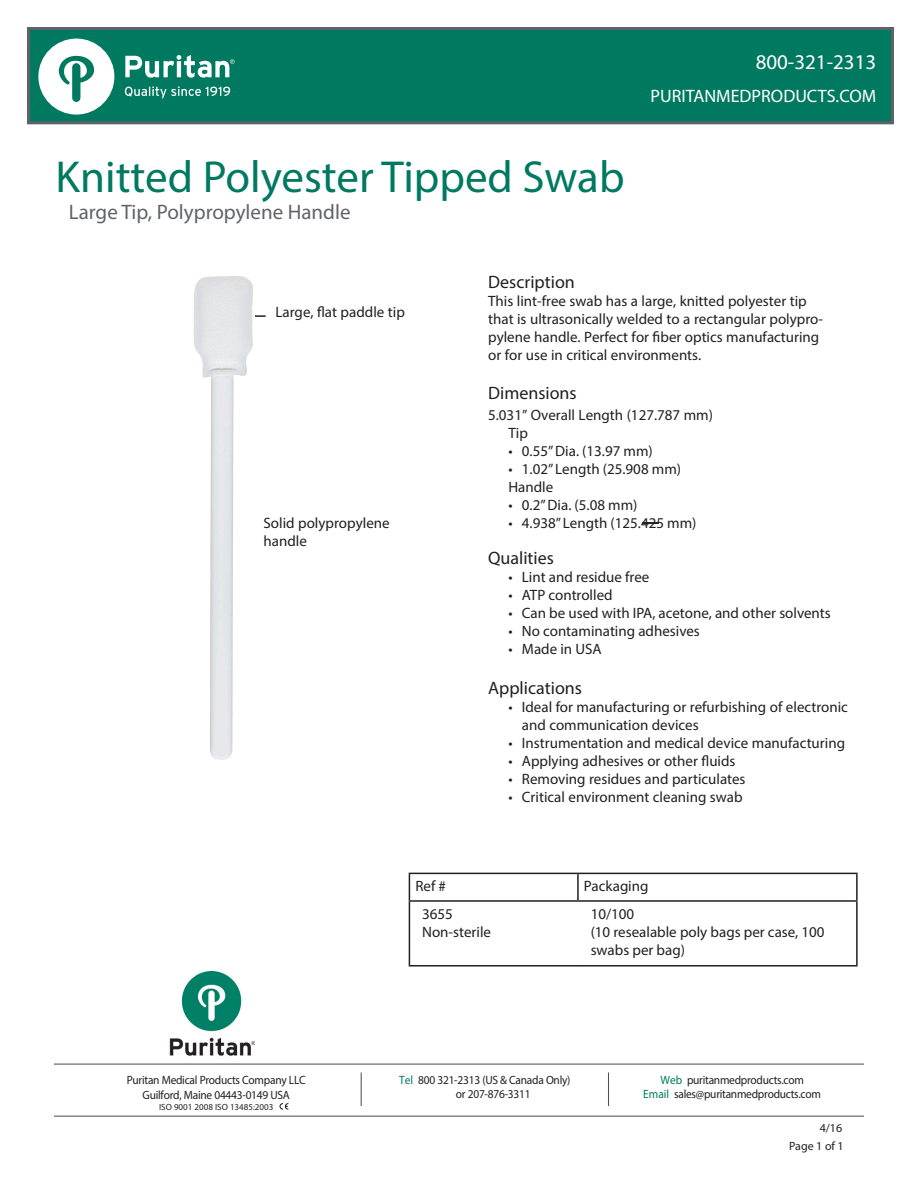
<style>
.page{position:relative;width:918px;height:1188px;background:#fff}
.page>*{position:absolute;margin:0;border:0;box-sizing:border-box;transform-origin:0 0}
.t1{font:45px "Myriad Pro";color:#007961}
.t2{font:21px "Myriad Pro";color:#5f6369}
.t3{font:21px "Myriad Pro";color:#fff}
.t4{font:18px "Myriad Pro";color:#231f20}
.t5{font:18px "Myriad Pro";color:#fff}
.t6{font:15px/18px "Myriad Pro";color:#231f20}
.t7{font:12px/14.4px "Myriad Pro";letter-spacing:-.02em;color:#231f20;text-align:center;scale:.95 1}
.t8{font:12px "Myriad Pro";letter-spacing:-.02em;color:#231f20}
.t9{font:9px "Myriad Pro";color:#231f20}
.s1{color:#007961}
</style>
<div class="page">
<img style="left:169px;top:972px;width:86px;height:84px">
<hr style="left:54px;top:1064px;width:810px;height:1px;background:#505052">
<hr style="left:361px;top:1073px;width:1px;height:33px;background:#505052">
<hr style="left:608px;top:1073px;width:1px;height:33px;background:#505052">
<hr style="left:54px;top:1116px;width:810px;height:1px;background:#505052">
<div style="left:27px;top:27px;width:867px;height:97px;background:#007961;border:3px solid #5f6369"></div>
<svg style="left:38px;top:39px;width:76px;height:76px"></svg>
<svg style="left:125px;top:86px;width:105px;height:12px"></svg>
<svg style="left:125px;top:55px;width:110px;height:23px"></svg>
<svg style="left:280px;top:1103px;width:8px;height:7px"></svg>
<hr style="left:409px;top:902px;width:1px;height:63px;background:#231f20">
<hr style="left:856px;top:902px;width:2px;height:63px;background:#231f20">
<hr style="left:409px;top:965px;width:169px;height:2px;background:#231f20">
<hr style="left:578px;top:965px;width:280px;height:2px;background:#231f20">
<hr style="left:409px;top:873px;width:169px;height:1px;background:#231f20">
<svg style="left:409px;top:874px;width:1px;height:26px"></svg>
<hr style="left:578px;top:873px;width:280px;height:1px;background:#231f20">
<hr style="left:577px;top:874px;width:2px;height:26px;background:#231f20">
<hr style="left:856px;top:874px;width:2px;height:26px;background:#231f20">
<hr style="left:409px;top:900px;width:169px;height:2px;background:#231f20">
<hr style="left:578px;top:900px;width:280px;height:2px;background:#231f20">
<img style="left:193px;top:276px;width:62px;height:484px">
<svg style="left:255px;top:315px;width:11px;height:2px"></svg>
<svg style="left:642px;top:522px;width:17px;height:2px"></svg>
<p class="t1" style="left:55px;top:149px;width:571px">Knitted Polyester Tipped Swab</p>
<p class="t2" style="left:69px;top:199px;width:283px">Large Tip, Polypropylene Handle</p>
<p class="t3" style="left:756px;top:49px;width:122px">800-321-2313</p>
<p class="t5" style="left:651px;top:85px;width:227px">PURITANMEDPRODUCTS.COM</p>
<p class="t6" style="left:275px;top:302px;width:131px">Large, flat paddle tip</p>
<p class="t6" style="left:264px;top:514px;width:128px">Solid polypropylene</p>
<p class="t6" style="left:264px;top:532px;width:45px">handle</p>
<p class="t4" style="left:488px;top:271px;width:88px">Description</p>
<p class="t6" style="left:488px;top:292px;width:337px">This lint-free swab has a large, knitted polyester tip that is ultrasonically welded to a rectangular polypro&shy;pylene handle. Perfect for fiber optics manufacturing or for use in critical environments.</p>
<p class="t4" style="left:488px;top:382px;width:90px">Dimensions</p>
<p class="t6" style="left:508px;top:406px;width:206px;text-indent:-20px">5.031” Overall Length (127.787 mm)<br>Tip</p>
<p class="t6" style="left:508px;top:442px;width:146px">• 0.55” Dia. (13.97 mm)</p>
<p class="t6" style="left:508px;top:460px;width:174px">• 1.02” Length (25.908 mm)</p>
<p class="t6" style="left:508px;top:478px;width:46px">Handle</p>
<p class="t6" style="left:508px;top:496px;width:131px">• 0.2” Dia. (5.08 mm)</p>
<p class="t6" style="left:508px;top:514px;width:190px">• 4.938” Length (125.425 mm)</p>
<p class="t4" style="left:488px;top:547px;width:67px">Qualities</p>
<p class="t6" style="left:508px;top:568px;width:142px">• Lint and residue free</p>
<p class="t6" style="left:508px;top:586px;width:106px">• ATP controlled</p>
<p class="t6" style="left:508px;top:604px;width:324px">• Can be used with IPA, acetone, and other solvents</p>
<p class="t6" style="left:508px;top:622px;width:193px">• No contaminating adhesives</p>
<p class="t6" style="left:508px;top:640px;width:95px">• Made in USA</p>
<p class="t4" style="left:488px;top:677px;width:95px">Applications</p>
<p class="t6" style="left:522px;top:698px;width:328px;text-indent:-14px">• Ideal for manufacturing or refurbishing of electronic and communication devices</p>
<p class="t6" style="left:508px;top:734px;width:338px">• Instrumentation and medical device manufacturing</p>
<p class="t6" style="left:508px;top:752px;width:229px">• Applying adhesives or other fluids</p>
<p class="t6" style="left:508px;top:770px;width:239px">• Removing residues and particulates</p>
<p class="t6" style="left:508px;top:788px;width:236px">• Critical environment cleaning swab</p>
<p class="t6" style="left:415px;top:877px;width:32px">Ref #</p>
<p class="t6" style="left:584px;top:877px;width:66px">Packaging</p>
<p class="t6" style="left:422px;top:905px;width:70px">3655<br>Non-sterile</p>
<p class="t6" style="left:591px;top:905px;width:45px">10/100</p>
<p class="t6" style="left:591px;top:923px;width:235px">(10 resealable poly bags per case, 100 swabs per bag)</p>
<p class="t7" style="left:127px;top:1073px;width:190px">Puritan Medical Products Company LLC</p>
<p class="t7" style="left:143px;top:1087px;width:157px">Guilford, Maine 04443-0149 USA</p>
<p class="t9" style="left:159px;top:1101px;width:116px">ISO 9001 2008 ISO 13485:2003</p>
<p class="t7" style="left:399px;top:1072px;width:182px"><span class="s1">Tel</span> 800 321-2313 (US &amp; Canada Only)</p>
<p class="t7" style="left:456px;top:1087px;width:80px">or 207-876-3311</p>
<p class="t7" style="left:643px;top:1072px;width:189px"><span class="s1">Web</span> puritanmedproducts.com<br><span class="s1">Email</span> sales@puritanmedproducts.com</p>
<p class="t8" style="left:820px;top:1121px;width:24px">4/16</p>
<p class="t8" style="left:789px;top:1139px;width:56px">Page 1 of 1</p>
</div>
